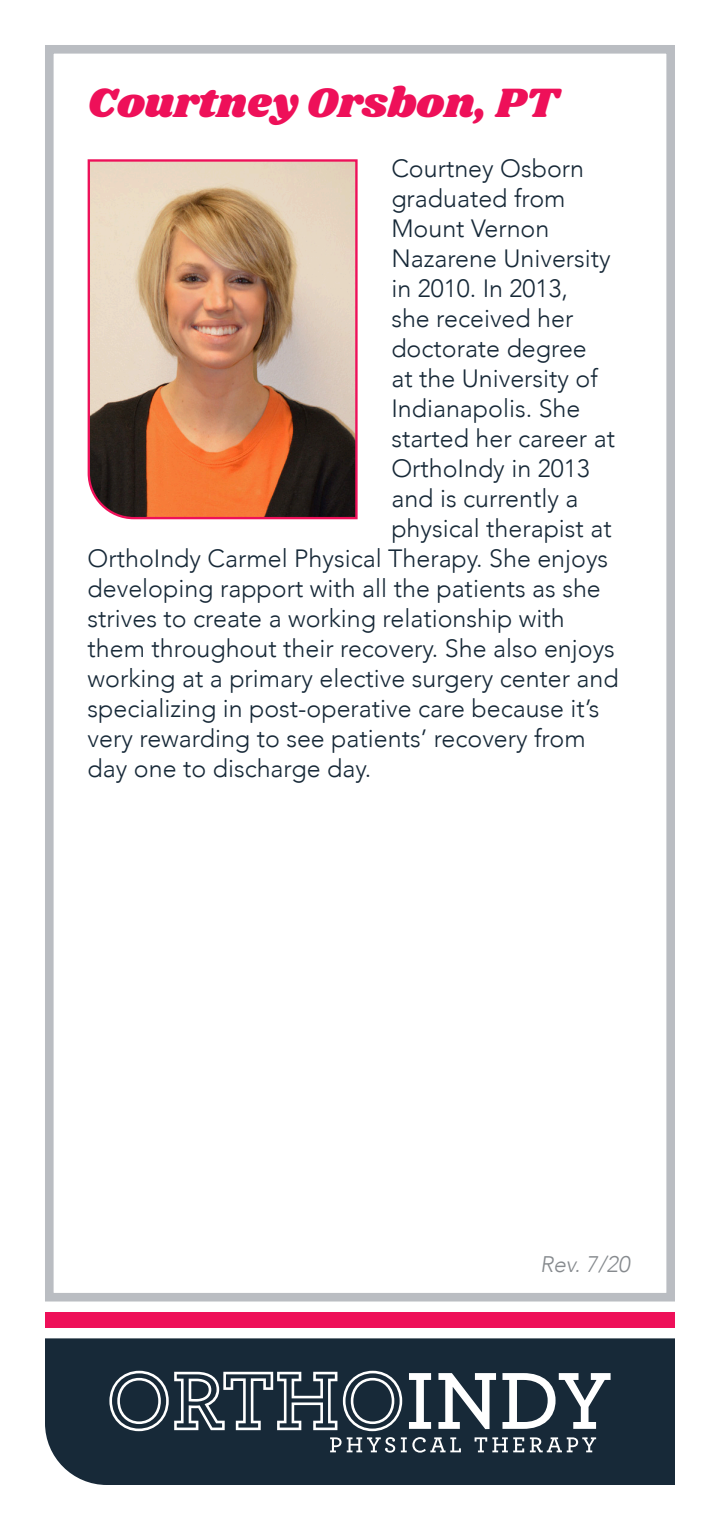
<style>
.page{position:relative;width:720px;height:1530px;background:#fff}
.page>*{position:absolute;margin:0;border:0;box-sizing:border-box;transform-origin:0 0}
.t1{font:42.5px "Shrikhand";color:#ee1059}
.t2{font:300 25px "Avenir";color:#172938}
.t3{font:italic 300 22.5px "Avenir";color:#868a8e}
</style>
<div class="page">
<div style="left:45px;top:45px;width:630px;height:1257px;border:9px solid #babdc2"></div>
<div style="left:45px;top:1338px;width:630px;height:147px;background:#172938"></div>
<div style="left:45px;top:1312px;width:630px;height:16px;background:#ee1059"></div>
<svg style="left:109px;top:1371px;width:228px;height:60px"></svg>
<svg style="left:343px;top:1371px;width:59px;height:60px"></svg>
<svg style="left:409px;top:1373px;width:22px;height:56px"></svg>
<svg style="left:438px;top:1373px;width:58px;height:56px"></svg>
<svg style="left:502px;top:1373px;width:109px;height:56px"></svg>
<svg style="left:330px;top:1437px;width:65px;height:16px"></svg>
<svg style="left:401px;top:1437px;width:60px;height:16px"></svg>
<svg style="left:475px;top:1437px;width:49px;height:15px"></svg>
<svg style="left:530px;top:1437px;width:66px;height:15px"></svg>
<img style="left:87px;top:159px;width:271px;height:361px">
<h1 class="t1" style="left:88px;top:74px;width:472px">Courtney Orsbon, PT</h1>
<p class="t2" style="left:391px;top:154px;width:194px">Courtney Osborn</p>
<p class="t2" style="left:391px;top:184px;width:176px">graduated from</p>
<p class="t2" style="left:391px;top:214px;width:160px">Mount Vernon</p>
<p class="t2" style="left:391px;top:244px;width:221px">Nazarene University</p>
<p class="t2" style="left:391px;top:274px;width:178px">in 2010. In 2013,</p>
<p class="t2" style="left:391px;top:304px;width:184px">she received her</p>
<p class="t2" style="left:391px;top:334px;width:197px">doctorate degree</p>
<p class="t2" style="left:391px;top:364px;width:208px">at the University of</p>
<p class="t2" style="left:391px;top:394px;width:191px">Indianapolis. She</p>
<p class="t2" style="left:391px;top:424px;width:225px">started her career at</p>
<p class="t2" style="left:391px;top:454px;width:200px">OrthoIndy in 2013</p>
<p class="t2" style="left:391px;top:484px;width:189px">and is currently a</p>
<p class="t2" style="left:391px;top:514px;width:222px">physical therapist at</p>
<p class="t2" style="left:88px;top:544px;width:522px">OrthoIndy Carmel Physical Therapy. She enjoys</p>
<p class="t2" style="left:88px;top:574px;width:515px">developing rapport with all the patients as she</p>
<p class="t2" style="left:88px;top:604px;width:479px">strives to create a working relationship with</p>
<p class="t2" style="left:88px;top:634px;width:529px">them throughout their recovery. She also enjoys</p>
<p class="t2" style="left:88px;top:664px;width:533px">working at a primary elective surgery center and</p>
<p class="t2" style="left:88px;top:694px;width:513px">specializing in post-operative care because it’s</p>
<p class="t2" style="left:88px;top:724px;width:500px">very rewarding to see patients’ recovery from</p>
<p class="t2" style="left:88px;top:754px;width:285px">day one to discharge day.</p>
<p class="t3" style="left:540px;top:1251px;width:91px">Rev. 7/20</p>
</div>
